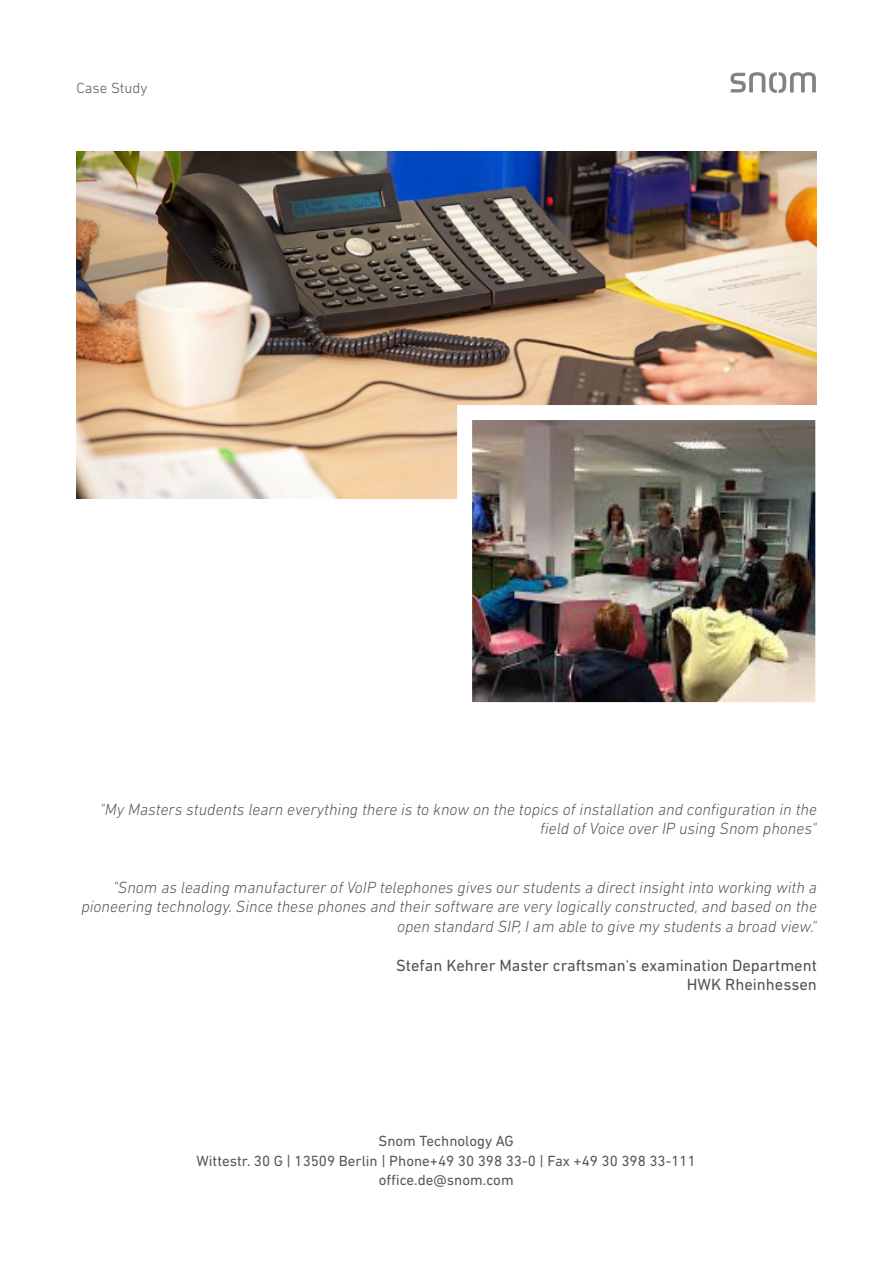
<style>
.page{position:relative;width:893px;height:1263px;background:#fff}
.page>*{position:absolute;margin:0;border:0;box-sizing:border-box;transform-origin:0 0}
.t1{font:italic 300 16.5px/19.5px "DIN Next LT Pro";color:#535355;text-align:right}
.t2{font:16.5px/19.5px "DIN Next LT Pro";color:#535355;text-align:right}
.t3{font:15px/19.5px "DIN Next LT Pro";color:#57585a;text-align:center}
.t4{font:300 15px "DIN Next LT Pro";color:#57585a}
</style>
<div class="page">
<img style="left:77px;top:152px;width:739px;height:346px">
<svg style="left:730px;top:72px;width:86px;height:21px"></svg>
<img style="left:473px;top:421px;width:341px;height:280px">
<p class="t4" style="left:77px;top:79px;width:73px">Case Study</p>
<p class="t1" style="left:100px;top:799px;width:718px">"My Masters students learn everything there is to know on the topics of installation and configuration in the field of Voice over IP using Snom phones"</p>
<p class="t1" style="left:81px;top:877px;width:737px">"Snom as leading manufacturer of VoIP telephones gives our students a direct insight into working with a pioneering technology. Since these phones and their software are very logically constructed, and based on the open standard SIP, I am able to give my students a broad view."</p>
<p class="t2" style="left:396px;top:955px;width:422px">Stefan Kehrer Master craftsman's examination Department<br>HWK Rheinhessen</p>
<p class="t3" style="left:197px;top:1131px;width:501px">Snom Technology AG<br>Wittestr. 30 G | 13509 Berlin | Phone+49 30 398 33-0 | Fax +49 30 398 33-111 office.de@snom.com</p>
</div>
